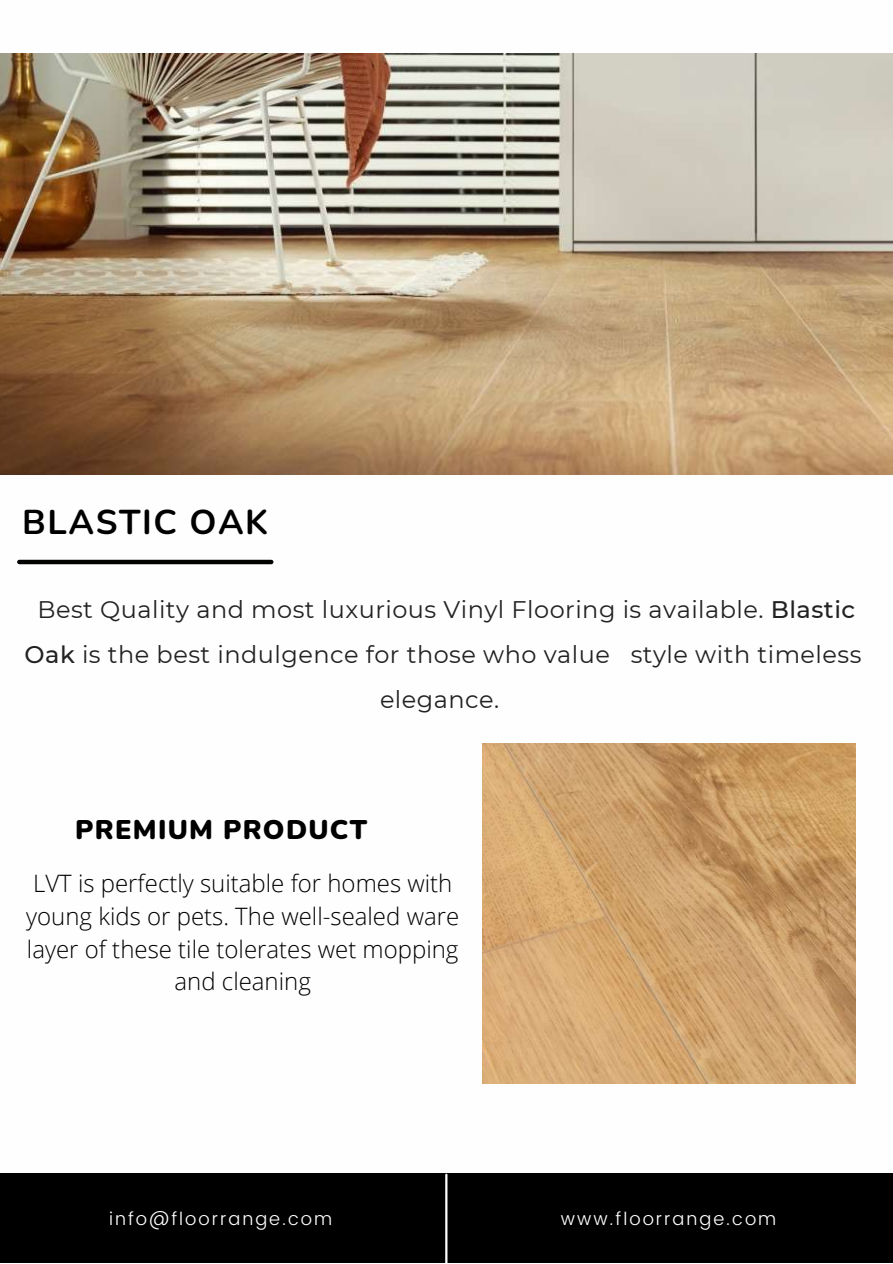
<style>
.page{position:relative;width:893px;height:1264px;background:#fff}
.page>*{position:absolute;margin:0;border:0;box-sizing:border-box;transform-origin:0 0}
.t1{font:700 34.5px "Nunito";letter-spacing:.045em;color:#000}
.t2{font:900 27px "Nunito";letter-spacing:.045em;color:#000}
.t3{font:24px/45px "Montserrat";letter-spacing:.02em;color:#222;text-align:center}
.t4{font:300 24px/32.5px "Open Sans";color:#000;text-align:center}
.t5{font:300 18px "Poppins";letter-spacing:.11em;color:#fff}
.s1{font-weight:500}
</style>
<div class="page">
<img style="left:0;top:54px;width:892px;height:420px">
<div style="left:0;top:1173px;width:892px;height:89px;background:#000"></div>
<hr style="left:445px;top:1174px;width:2px;height:88px;background:#fff">
<div style="left:19px;top:559px;width:252px;height:5px;background:#020301"></div>
<img style="left:482px;top:743px;width:372px;height:340px">
<h1 class="t1" style="left:22px;top:499px;width:247px">BLASTIC OAK</h1>
<p class="t3" style="left:25px;top:586px;width:838px">Best Quality and most luxurious Vinyl Flooring is available. <span class="s1">Blastic<br>Oak</span> is the best indulgence for those who value style with timeless elegance.</p>
<p class="t2" style="left:75px;top:811px;width:293px">PREMIUM PRODUCT</p>
<p class="t4" style="left:26px;top:866px;width:434px">LVT is perfectly suitable for homes with young kids or pets. The well-sealed ware layer of these tile tolerates wet mopping and cleaning</p>
<p class="t5" style="left:109px;top:1208px;width:224px">info@floorrange.com</p>
<p class="t5" style="left:561px;top:1208px;width:217px">www.floorrange.com</p>
</div>
